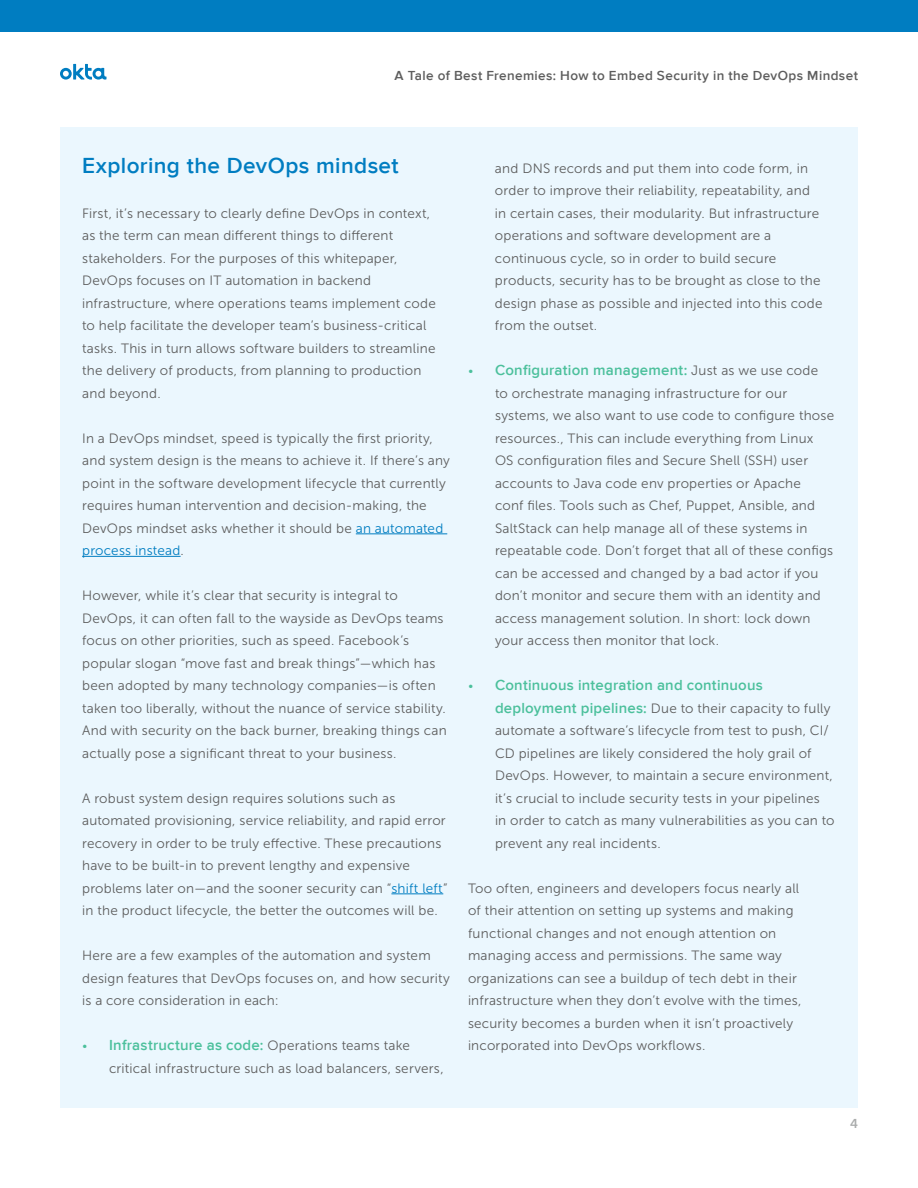
<style>
.page{position:relative;width:918px;height:1188px;background:#fff}
.page>*{position:absolute;margin:0;border:0;box-sizing:border-box;transform-origin:0 0}
.t1{font:600 22.5px "Proxima Nova";letter-spacing:.015em;color:#007dc1}
.t2{font:600 15px "Proxima Nova";letter-spacing:.015em;color:#4cc09c}
.t3{font:13.5px/22.5px "Museo Sans 300";letter-spacing:.015em;color:#5d5d5d}
.t4{font:600 13.5px "Proxima Nova";letter-spacing:.03em;color:#5d5d5d}
.t5{font:600 13.5px "Proxima Nova";color:#abadad}
.s1{color:#007dc1}
.s2{font-family:"Museo Sans 300";font-weight:400;font-size:13.5px;color:#5d5d5d}
.s3{font-family:"Proxima Nova";font-weight:600;font-size:15px;color:#4cc09c}
</style>
<div class="page">
<div style="left:0;top:0;width:918px;height:32px;background:#007dc1"></div>
<svg style="left:60px;top:64px;width:46px;height:16px"></svg>
<div style="left:60px;top:127px;width:798px;height:981px;background:#ebf7fe"></div>
<hr style="left:356px;top:534px;width:91px;height:1px;background:#007dc1">
<hr style="left:82px;top:556px;width:99px;height:1px;background:#007dc1">
<hr style="left:391px;top:894px;width:52px;height:1px;background:#007dc1">
<p class="t4" style="left:395px;top:67px;width:465px">A Tale of Best Frenemies: How to Embed Security in the DevOps Mindset</p>
<h1 class="t1" style="left:82px;top:152px;width:318px">Exploring the DevOps mindset</h1>
<p class="t3" style="left:82px;top:202px;width:355px">First, it’s necessary to clearly define DevOps in context, as the term can mean different things to different stakeholders. For the purposes of this whitepaper, DevOps focuses on IT automation in backend infrastructure, where operations teams implement code to help facilitate the developer team’s business-critical tasks. This in turn allows software builders to streamline the delivery of products, from planning to production and beyond.</p>
<p class="t3" style="left:82px;top:427px;width:369px">In a DevOps mindset, speed is typically the first priority, and system design is the means to achieve it. If there’s any point in the software development lifecycle that currently requires human intervention and decision-making, the DevOps mindset asks whether it should be <span class="s1">an automated process instead</span>.</p>
<p class="t3" style="left:82px;top:584px;width:366px">However, while it’s clear that security is integral to DevOps, it can often fall to the wayside as DevOps teams focus on other priorities, such as speed. Facebook’s popular slogan “move fast and break things”—which has been adopted by many technology companies—is often taken too liberally, without the nuance of service stability.<br>And with security on the back burner, breaking things can actually pose a significant threat to your business.</p>
<p class="t3" style="left:82px;top:787px;width:367px">A robust system design requires solutions such as automated provisioning, service reliability, and rapid error recovery in order to be truly effective. These precautions have to be built-in to prevent lengthy and expensive problems later on—and the sooner security can “<span class="s1">shift left</span>” in the product lifecycle, the better the outcomes will be.</p>
<p class="t3" style="left:82px;top:944px;width:369px">Here are a few examples of the automation and system design features that DevOps focuses on, and how security is a core consideration in each:</p>
<p class="t2" style="left:82px;top:1036px;width:329px">• Infrastructure as code: <span class="s2">Operations teams take</span></p>
<p class="t3" style="left:109px;top:1057px;width:336px">critical infrastructure such as load balancers, servers,</p>
<p class="t3" style="left:495px;top:157px;width:329px">and DNS records and put them into code form, in order to improve their reliability, repeatability, and in certain cases, their modularity. But infrastructure operations and software development are a continuous cycle, so in order to build secure products, security has to be brought as close to the design phase as possible and injected into this code from the outset.</p>
<p class="t2" style="left:468px;top:361px;width:352px">• Configuration management: <span class="s2">Just as we use code</span></p>
<p class="t3" style="left:495px;top:382px;width:341px">to orchestrate managing infrastructure for our systems, we also want to use code to configure those resources., This can include everything from Linux OS configuration files and Secure Shell (SSH) user accounts to Java code env properties or Apache<br>conf files. Tools such as Chef, Puppet, Ansible, and SaltStack can help manage all of these systems in repeatable code. Don’t forget that all of these configs can be accessed and changed by a bad actor if you don’t monitor and secure them with an identity and access management solution. In short: lock down your access then monitor that lock.</p>
<p class="t2" style="left:468px;top:676px;width:296px">• Continuous integration and continuous</p>
<p class="t3" style="left:495px;top:697px;width:341px"><span class="s3">deployment pipelines:</span> Due to their capacity to fully automate a software’s lifecycle from test to push, CI/ CD pipelines are likely considered the holy grail of DevOps. However, to maintain a secure environment, it’s crucial to include security tests in your pipelines<br>in order to catch as many vulnerabilities as you can to prevent any real incidents.</p>
<p class="t3" style="left:468px;top:877px;width:335px">Too often, engineers and developers focus nearly all of their attention on setting up systems and making functional changes and not enough attention on managing access and permissions. The same way organizations can see a buildup of tech debt in their infrastructure when they don’t evolve with the times, security becomes a burden when it isn’t proactively incorporated into DevOps workflows.</p>
<p class="t5" style="left:850px;top:1116px;width:9px">4</p>
</div>
